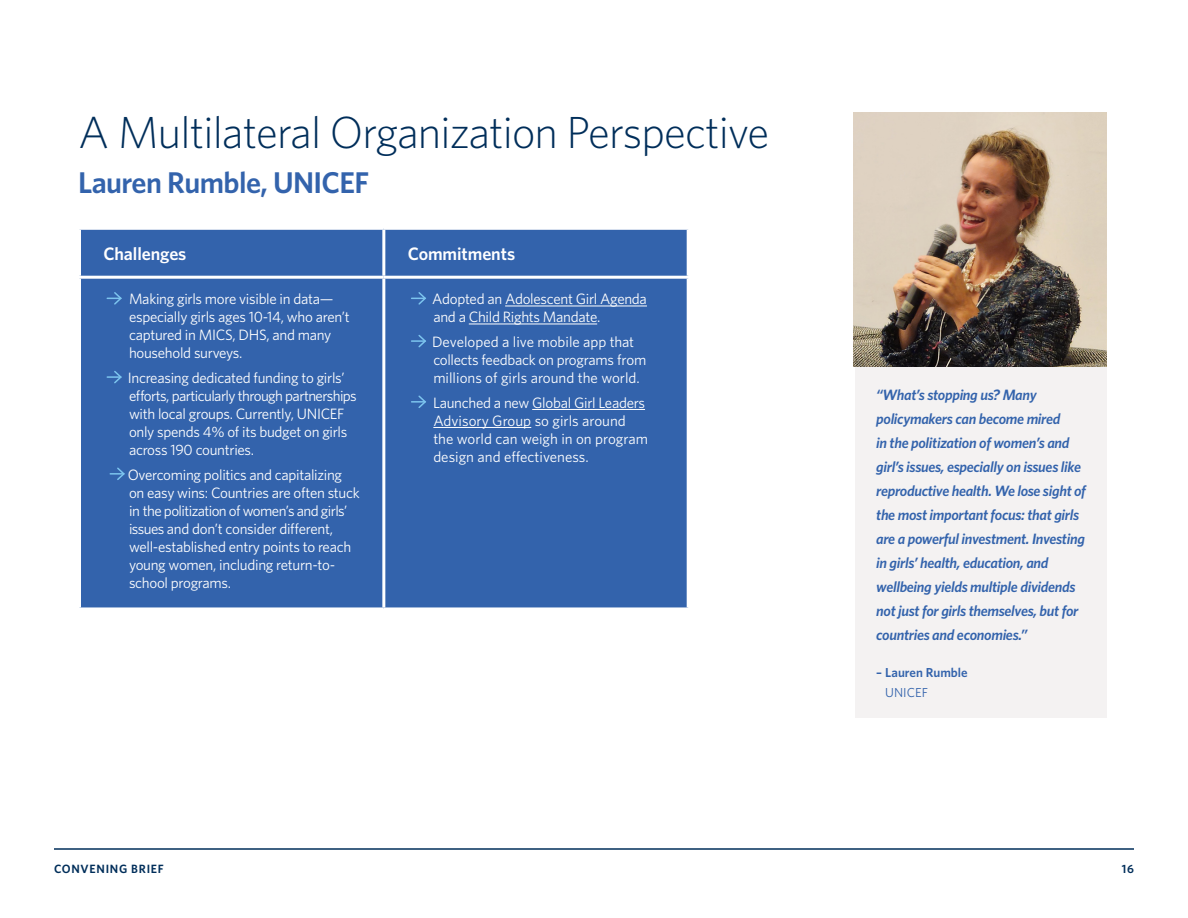
<style>
.page{position:relative;width:1188px;height:918px;background:#fff}
.page>*{position:absolute;margin:0;border:0;box-sizing:border-box;transform-origin:0 0}
.t1{font:300 45px "Whitney";letter-spacing:-.02em;color:#002e5a}
.t2{font:600 30px "Whitney";letter-spacing:-.02em;color:#3363ac}
.t3{font:600 18px "Whitney";letter-spacing:-.005em;color:#fff}
.t4{font:15px/18px "Whitney";letter-spacing:-.02em;color:#fff}
.t5{font:italic 600 15px/24px "Whitney";letter-spacing:-.02em;color:#3363ac}
.t6{font:15px/18px "Whitney";color:#fff}
.t7{font:600 13.05px "Whitney";color:#3363ac}
.t8{font:13.05px "Whitney";color:#3363ac}
.t9{font:600 12px "Whitney";letter-spacing:.06em;color:#002e5a}
</style>
<div class="page">
<hr style="left:54px;top:849px;width:1080px;height:1px;background:#002e5a">
<div style="left:81px;top:230px;width:606px;height:377px;background:#3363ac"></div>
<hr style="left:382px;top:230px;width:3px;height:46px;background:#fff">
<hr style="left:78px;top:276px;width:306px;height:3px;background:#fff">
<hr style="left:384px;top:276px;width:306px;height:3px;background:#fff">
<hr style="left:382px;top:279px;width:3px;height:328px;background:#fff">
<svg style="left:107px;top:291px;width:16px;height:15px"></svg>
<svg style="left:107px;top:369px;width:16px;height:16px"></svg>
<svg style="left:110px;top:466px;width:16px;height:16px"></svg>
<hr style="left:505px;top:306px;width:142px;height:1px;background:#fff">
<hr style="left:469px;top:324px;width:128px;height:1px;background:#fff">
<hr style="left:532px;top:409px;width:113px;height:1px;background:#fff">
<hr style="left:433px;top:427px;width:98px;height:1px;background:#fff">
<svg style="left:412px;top:291px;width:15px;height:15px"></svg>
<svg style="left:412px;top:333px;width:15px;height:16px"></svg>
<svg style="left:412px;top:394px;width:15px;height:16px"></svg>
<img style="left:854px;top:113px;width:252px;height:254px">
<div style="left:855px;top:367px;width:252px;height:351px;background:#f4f2f2"></div>
<p class="t1" style="left:78px;top:102px;width:693px">A Multilateral Organization Perspective</p>
<p class="t2" style="left:78px;top:162px;width:293px">Lauren Rumble, UNICEF</p>
<p class="t3" style="left:104px;top:242px;width:84px">Challenges</p>
<p class="t3" style="left:408px;top:242px;width:109px">Commitments</p>
<p class="t4" style="left:129px;top:290px;width:222px">Making girls more visible in data— especially girls ages 10-14, who aren’t captured in MICS, DHS, and many household surveys.</p>
<p class="t4" style="left:128px;top:369px;width:231px">Increasing dedicated funding to girls’ efforts, particularly through partnerships with local groups. Currently, UNICEF only spends 4% of its budget on girls across 190 countries.</p>
<p class="t4" style="left:128px;top:465px;width:234px">Overcoming politics and capitalizing on easy wins: Countries are often stuck in the politization of women’s and girls’ issues and don’t consider different, well-established entry points to reach young women, including return-to&shy;school programs.</p>
<p class="t4" style="left:432px;top:290px;width:216px">Adopted an Adolescent Girl Agenda and a Child Rights Mandate.</p>
<p class="t6" style="left:432px;top:333px;width:216px">Developed a live mobile app that collects feedback on programs from millions of girls around the world.</p>
<p class="t6" style="left:433px;top:393px;width:216px">Launched a new Global Girl Leaders<br>Advisory Group so girls around the world can weigh in on program design and effectiveness.</p>
<p class="t5" style="left:876px;top:382px;width:211px">“What’s stopping us? Many policymakers can become mired<br>in the politization of women’s and girl’s issues, especially on issues like reproductive health. We lose sight of the most important focus: that girls are a powerful investment. Investing in girls’ health, education, and wellbeing yields multiple dividends not just for girls themselves, but for countries and economies.”</p>
<p class="t7" style="left:876px;top:664px;width:93px">– Lauren Rumble</p>
<p class="t8" style="left:885px;top:683px;width:44px">UNICEF</p>
<p class="t9" style="left:54px;top:860px;width:111px">CONVENING BRIEF</p>
<p class="t9" style="left:1122px;top:860px;width:14px">16</p>
</div>
